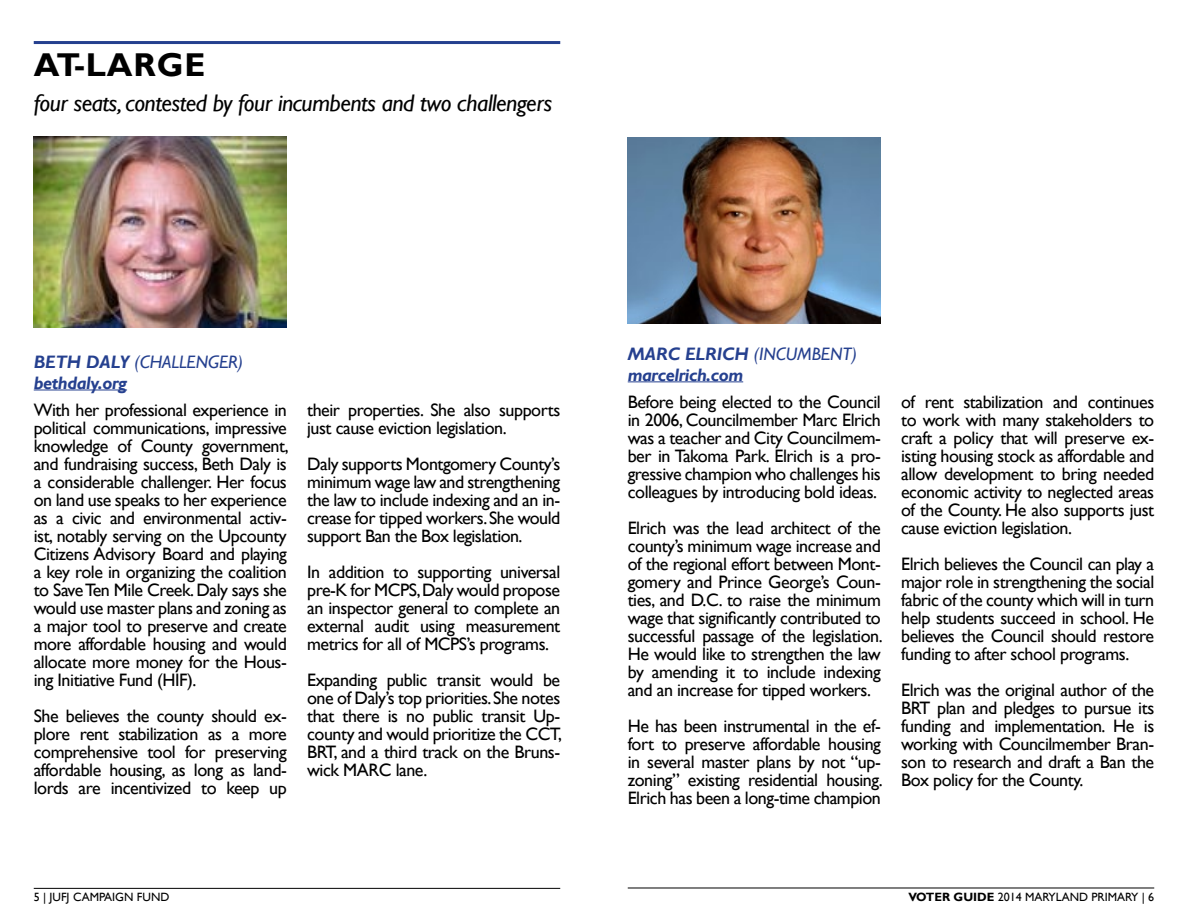
<style>
.page{position:relative;width:1188px;height:918px;background:#fff}
.page>*{position:absolute;margin:0;border:0;box-sizing:border-box;transform-origin:0 0}
.t1{font:700 33px "Gill Sans";letter-spacing:.025em;color:#000}
.t2{font:italic 24px "Gill Sans";letter-spacing:-.02em;color:#000}
.t3{font:18px/18px "Gill Sans";letter-spacing:-.025em;color:#000;text-align:justify}
.t4{font:italic 700 18px/21px "Gill Sans";color:#25408f}
.t5{font:italic 18px "Gill Sans";color:#25408f}
.t6{font:12px "Gill Sans";color:#000}
.t7{font:700 12px "Gill Sans";color:#000}
.s1{font-weight:400}
</style>
<div class="page">
<hr style="left:34px;top:888px;width:526px;height:1px;background:#000">
<hr style="left:628px;top:888px;width:526px;height:1px;background:#000">
<hr style="left:34px;top:390px;width:93px;height:1px;background:#25408f">
<img style="left:34px;top:137px;width:253px;height:191px">
<hr style="left:34px;top:41px;width:526px;height:3px;background:#25408f">
<hr style="left:628px;top:381px;width:115px;height:1px;background:#25408f">
<img style="left:628px;top:137px;width:253px;height:186px">
<h1 class="t1" style="left:34px;top:45px;width:173px">AT-LARGE</h1>
<h2 class="t2" style="left:34px;top:89px;width:520px">four seats, contested by four incumbents and two challengers</h2>
<p class="t4" style="left:34px;top:352px;width:211px">beth daly <span class="s1">(challenger) </span>bethdaly.org</p>
<p class="t3" style="left:34px;top:402px;width:256px">With her professional experience in political communications, impressive knowledge of County government, and fundraising success, Beth Daly is a considerable challenger. Her focus on land use speaks to her experience as a civic and environmental activ&shy;ist, notably serving on the Upcounty Citizens Advisory Board and playing a key role in organizing the coalition to Save Ten Mile Creek. Daly says she would use master plans and zoning as a major tool to preserve and create more affordable housing and would allocate more money for the Hous&shy;ing Initiative Fund (HIF).</p>
<p class="t3" style="left:34px;top:708px;width:255px">She believes the county should ex&shy;plore rent stabilization as a more comprehensive tool for preserving affordable housing, as long as land&shy;lords are incentivized to keep up</p>
<p class="t3" style="left:307px;top:402px;width:255px">their properties. She also supports just cause eviction legislation.</p>
<p class="t3" style="left:307px;top:456px;width:255px">Daly supports Montgomery County’s minimum wage law and strengthening the law to include indexing and an in&shy;crease for tipped workers. She would support Ban the Box legislation.</p>
<p class="t3" style="left:307px;top:564px;width:255px">In addition to supporting universal pre-K for MCPS, Daly would propose an inspector general to complete an external audit using measurement metrics for all of MCPS’s programs.</p>
<p class="t3" style="left:307px;top:672px;width:256px">Expanding public transit would be one of Daly’s top priorities. She notes that there is no public transit Up&shy;county and would prioritize the CCT, BRT, and a third track on the Bruns&shy;wick MARC lane.</p>
<p class="t6" style="left:34px;top:890px;width:25px">5 | Jufj</p>
<p class="t6" style="left:73px;top:890px;width:9px">campaig</p>
<p class="t6" style="left:124px;top:890px;width:44px">n fund</p>
<p class="t4" style="left:628px;top:343px;width:148px">Marc Elrich <span class="s1">(Incu</span></p>
<p class="t5" style="left:797px;top:343px;width:61px">mbent)</p>
<p class="t4" style="left:628px;top:364px;width:117px">marcelrich.com</p>
<p class="t3" style="left:628px;top:394px;width:255px">Before being elected to the Council in 2006, Councilmember Marc Elrich was a teacher and City Councilmem&shy;ber in Takoma Park. Elrich is a pro&shy;gressive champion who challenges his colleagues by introducing bold ideas.</p>
<p class="t3" style="left:628px;top:520px;width:256px">Elrich was the lead architect of the county’s minimum wage increase and of the regional effort between Mont&shy;gomery and Prince George’s Coun&shy;ties, and D.C. to raise the minimum wage that significantly contributed to successful passage of the legislation.<br>He would like to strengthen the law by amending it to include indexing and an increase for tipped workers.</p>
<p class="t3" style="left:628px;top:718px;width:256px">He has been instrumental in the ef&shy;fort to preserve affordable housing in several master plans by not “up&shy;zoning” existing residential housing.<br>Elrich has been a long-time champion</p>
<p class="t3" style="left:901px;top:394px;width:255px">of rent stabilization and continues to work with many stakeholders to craft a policy that will preserve ex&shy;isting housing stock as affordable and allow development to bring needed economic activity to neglected areas of the County. He also supports just cause eviction legislation.</p>
<p class="t3" style="left:901px;top:556px;width:255px">Elrich believes the Council can play a major role in strengthening the social fabric of the county which will in turn help students succeed in school. He believes the Council should restore funding to after school programs.</p>
<p class="t3" style="left:901px;top:682px;width:255px">Elrich was the original author of the BRT plan and pledges to pursue its funding and implementation. He is working with Councilmember Bran&shy;son to research and draft a Ban the Box policy for the County.</p>
<p class="t7" style="left:908px;top:890px;width:126px">VOTER GUIDE <span class="s1">2014 mar</span></p>
<p class="t6" style="left:1049px;top:890px;width:51px">yland primar</p>
<p class="t6" style="left:1131px;top:890px;width:25px">y | 6</p>
</div>
